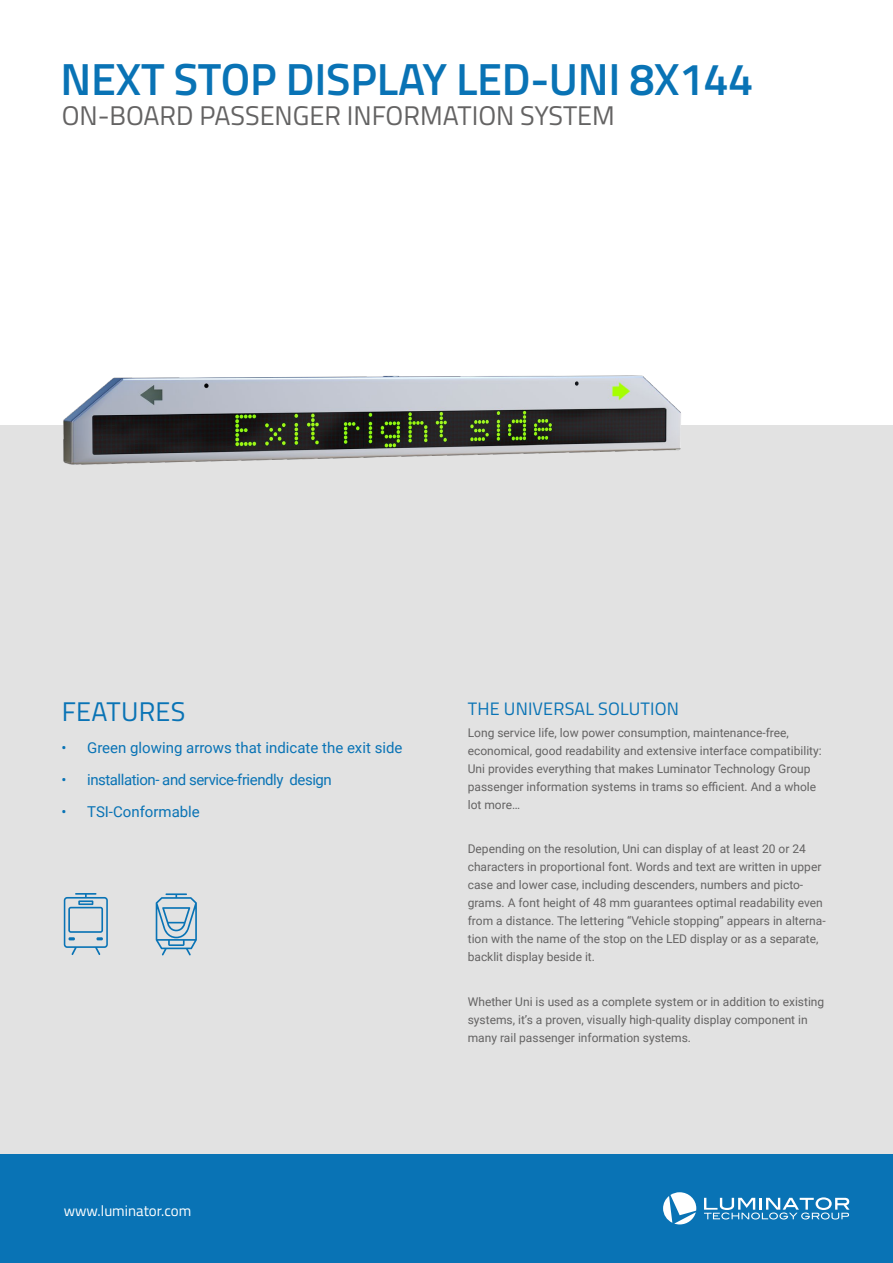
<style>
.page{position:relative;width:893px;height:1263px;background:#fff}
.page>*{position:absolute;margin:0;border:0;box-sizing:border-box;transform-origin:0 0}
.t1{font:600 45px "Titillium Web";letter-spacing:-.005em;color:#0973b5}
.t2{font:27px "Titillium Web";color:#646363}
.t3{font:27px "Titillium Web";letter-spacing:.01em;color:#0973b5}
.t4{font:18px "Titillium Web";letter-spacing:.01em;color:#0973b5}
.t5{font:15px "Roboto";color:#0973b5}
.t6{font:15px "Roboto";letter-spacing:-.03em;color:#0973b5}
.t7{font:15px "Titillium Web";color:#fff}
.t8{font:12px/18px "Roboto";color:#646363}
</style>
<div class="page">
<div style="left:0;top:1154px;width:893px;height:109px;background:#0973b5"></div>
<div style="left:0;top:425px;width:893px;height:729px;background:#e2e2e2"></div>
<svg style="left:704px;top:1197px;width:145px;height:22px"></svg>
<svg style="left:663px;top:1192px;width:33px;height:32px"></svg>
<svg style="left:64px;top:893px;width:44px;height:62px"></svg>
<svg style="left:156px;top:893px;width:41px;height:62px"></svg>
<img style="left:63px;top:375px;width:618px;height:90px">
<h1 class="t1" style="left:61px;top:45px;width:694px">NEXT STOP DISPLAY LED-UNI 8X144</h1>
<h2 class="t2" style="left:62px;top:96px;width:555px">ON-BOARD PASSENGER INFORMATION SYSTEM</h2>
<h2 class="t3" style="left:62px;top:691px;width:125px">FEATURES</h2>
<p class="t5" style="left:62px;top:737px;width:342px">• Green glowing arrows that indicate the exit side</p>
<p class="t6" style="left:62px;top:769px;width:272px">• installation- and service-friendly design</p>
<p class="t5" style="left:62px;top:801px;width:140px">• TSI-Conformable</p>
<p class="t7" style="left:64px;top:1200px;width:129px">www.luminator.com</p>
<h3 class="t4" style="left:468px;top:695px;width:213px">THE UNIVERSAL SOLUTION</h3>
<p class="t8" style="left:468px;top:723px;width:355px">Long service life, low power consumption, maintenance-free, economical, good readability and extensive interface compatibility:<br>Uni provides everything that makes Luminator Technology Group passenger information systems in trams so efficient. And a whole lot more…</p>
<p class="t8" style="left:468px;top:840px;width:359px">Depending on the resolution, Uni can display of at least 20 or 24 characters in proportional font. Words and text are written in upper case and lower case, including descenders, numbers and picto&shy;grams. A font height of 48 mm guarantees optimal readability even from a distance. The lettering “Vehicle stopping” appears in alterna&shy;tion with the name of the stop on the LED display or as a separate, backlit display beside it.</p>
<p class="t8" style="left:468px;top:992px;width:358px">Whether Uni is used as a complete system or in addition to existing systems, it’s a proven, visually high-quality display component in many rail passenger information systems.</p>
</div>
